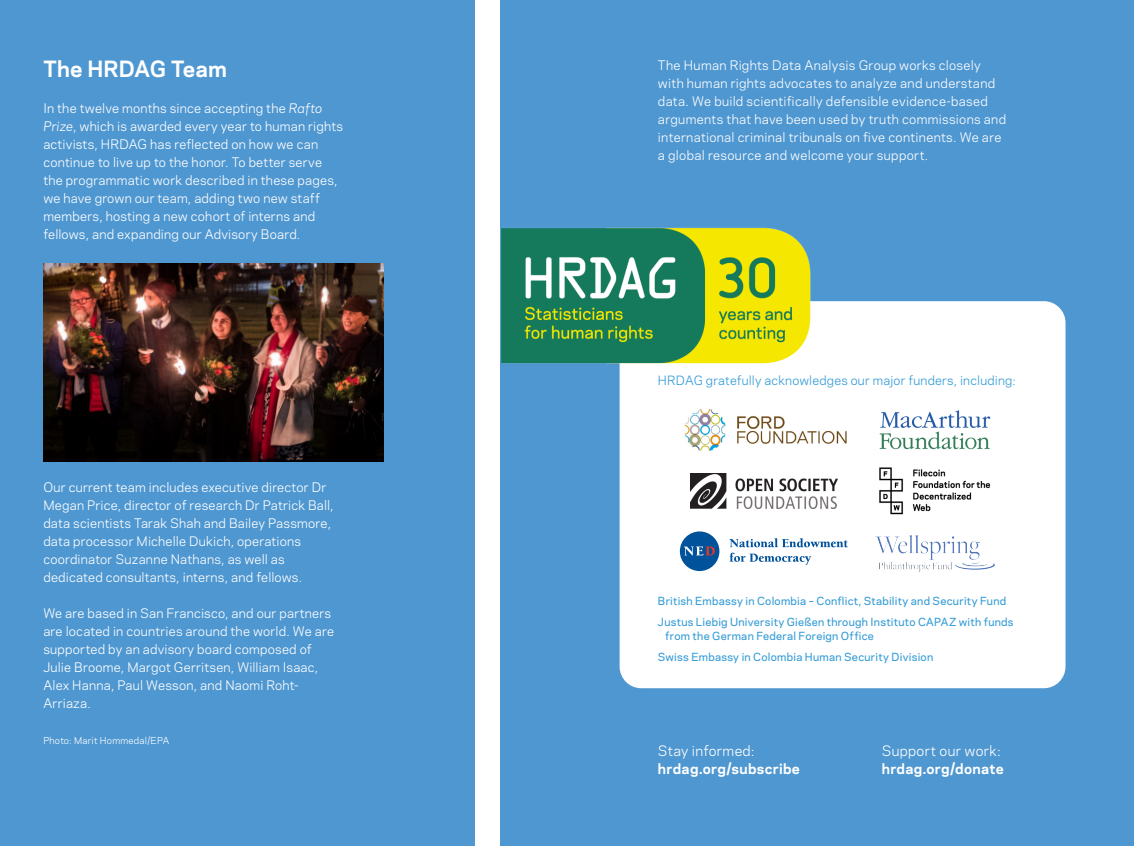
<style>
.page{position:relative;width:1134px;height:846px;background:#fff}
.page>*{position:absolute;margin:0;border:0;box-sizing:border-box;transform-origin:0 0}
.t1{font:700 21px "Galaxie Polaris";letter-spacing:.005em;color:#fff}
.t2{font:700 13.5px "Galaxie Polaris";letter-spacing:.02em;color:#fff}
.t3{font:13.5px "Galaxie Polaris";letter-spacing:.025em;color:#fff}
.t4{font:12.3px/18px "Galaxie Polaris";letter-spacing:.02em;color:#fff}
.t5{font:12px "Galaxie Polaris";letter-spacing:.02em;color:#329bd6}
.t6{font:500 10.5px/21px "Galaxie Polaris";letter-spacing:.025em;color:#329bd6}
.t7{font:9px "Galaxie Polaris";letter-spacing:.03em;color:#fff}
.s1{font-style:italic}
</style>
<div class="page">
<div style="left:0;top:0;width:475px;height:845px;background:#4f97d1"></div>
<div style="left:500px;top:0;width:634px;height:845px;background:#4f97d1"></div>
<div style="left:620px;top:301px;width:446px;height:387px;background:#fff;border-radius:22px"></div>
<img style="left:879px;top:410px;width:112px;height:40px">
<img style="left:690px;top:473px;width:147px;height:35px">
<img style="left:684px;top:408px;width:163px;height:43px">
<div style="left:680px;top:531px;width:39px;height:39px;background:#00529b;border-radius:50%"></div>
<svg style="left:684px;top:546px;width:31px;height:9px"></svg>
<svg style="left:730px;top:538px;width:118px;height:26px"></svg>
<img style="left:879px;top:467px;width:112px;height:48px">
<img style="left:501px;top:227px;width:310px;height:138px">
<img style="left:876px;top:535px;width:118px;height:35px">
<img style="left:43px;top:263px;width:341px;height:198px">
<h1 class="t1" style="left:43px;top:53px;width:185px">The HRDAG Team</h1>
<p class="t4" style="left:43px;top:99px;width:301px">In the twelve months since accepting the <span class="s1">Rafto Prize</span>, which is awarded every year to human rights activists, HRDAG has reflected on how we can continue to live up to the honor. To better serve the programmatic work described in these pages, we have grown our team, adding two new staff members, hosting a new cohort of interns and fellows, and expanding our Advisory Board.</p>
<p class="t4" style="left:43px;top:477px;width:292px">Our current team includes executive director Dr Megan Price, director of research Dr Patrick Ball, data scientists Tarak Shah and Bailey Passmore, data processor Michelle Dukich, operations coordinator Suzanne Nathans, as well as dedicated consultants, interns, and fellows.</p>
<p class="t4" style="left:43px;top:603px;width:292px">We are based in San Francisco, and our partners are located in countries around the world. We are supported by an advisory board composed of Julie Broome, Margot Gerritsen, William Isaac, Alex Hanna, Paul Wesson, and Naomi Roht-Arriaza.</p>
<p class="t7" style="left:43px;top:733px;width:127px">Photo: Marit Hommedal/EPA</p>
<p class="t4" style="left:658px;top:56px;width:350px">The Human Rights Data Analysis Group works closely with human rights advocates to analyze and understand data. We build scientifically defensible evidence-based arguments that have been used by truth commissions and international criminal tribunals on five continents. We are a global resource and welcome your support.</p>
<p class="t5" style="left:658px;top:371px;width:359px">HRDAG gratefully acknowledges our major funders, including:</p>
<p class="t6" style="left:658px;top:590px;width:357px">British Embassy in Colombia – Conflict, Stability and Security Fund<br>Justus Liebig University Gießen through Instituto CAPAZ with funds</p>
<p class="t6" style="left:658px;top:624px;width:277px;text-indent:7px">from the German Federal Foreign Office<br>Swiss Embassy in Colombia Human Security Division</p>
<p class="t3" style="left:658px;top:740px;width:98px">Stay informed:</p>
<p class="t2" style="left:658px;top:758px;width:143px">hrdag.org/subscribe</p>
<p class="t3" style="left:882px;top:740px;width:121px">Support our work:</p>
<p class="t2" style="left:882px;top:758px;width:124px">hrdag.org/donate</p>
</div>
